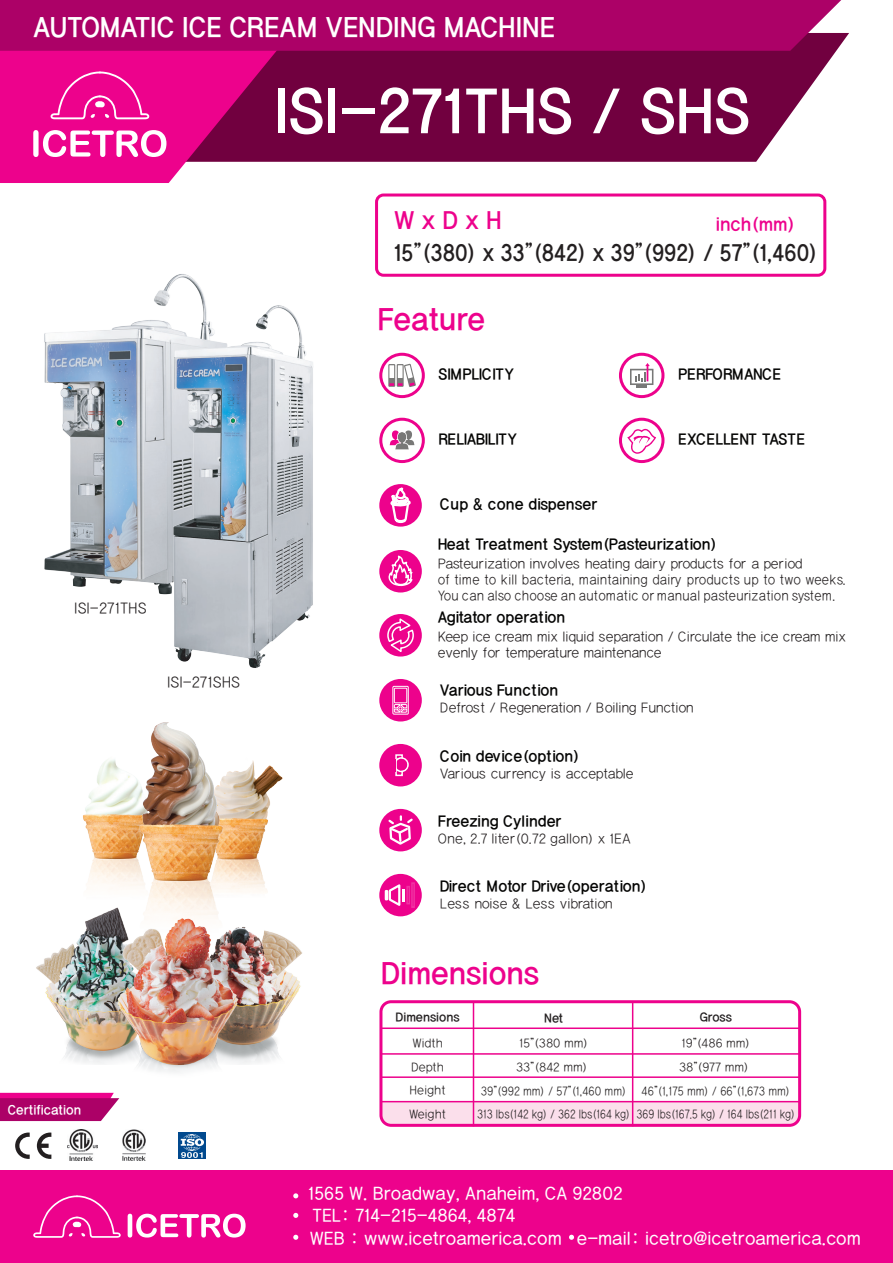
<style>
.page{position:relative;width:893px;height:1263px;background:#fff}
.page>*{position:absolute;margin:0;border:0;box-sizing:border-box;transform-origin:0 0}
.t1{font:60px "Yoon Pro Dotum 140";color:#fff}
.t2{font:29.85px "Yoon Pro Dotum 140";color:#ed028c}
.t3{font:27px "Yoon Pro Dotum 140";color:#fff}
.t4{font:24px "Yoon Pro Dotum 140";color:#ed028c}
.t5{font:22.5px "Yoon Pro Dotum 140";color:#231f20;scale:.91 1}
.t6{font:18px "Yoon Pro Dotum 140";color:#ed028c}
.t7{font:17.4px/22.4px "Yoon Pro Dotum 130";color:#fff}
.t8{font:15px "Yoon Pro Dotum 140";color:#050504}
.t9{font:15px "Yoon Pro Dotum 120";color:#231f20}
.t10{font:15px "Yoon Pro Dotum 140";letter-spacing:-.03em;color:#050504}
.t11{font:15px "Yoon Pro Dotum 140";letter-spacing:-.04em;color:#050504}
.t12{font:15px "Yoon Pro Dotum 140";letter-spacing:-.02em;color:#050504}
.t13{font:13.5px/16.2px "Yoon Pro Dotum 120";letter-spacing:-.01em;color:#231f20}
.t14{font:13.5px/16.2px "Yoon Pro Dotum 120";letter-spacing:-.035em;color:#231f20}
.t15{font:12.75px "Yoon Pro Dotum 140";color:#fff}
.t16{font:12px/23.9px "Yoon Pro Dotum 120";color:#231f20;text-align:center}
.t17{font:12px "Yoon Pro Dotum 140";color:#231f20}
</style>
<div class="page">
<img style="left:44px;top:274px;width:160px;height:313px">
<img style="left:121px;top:298px;width:259px;height:370px">
<div style="left:0;top:1170px;width:893px;height:93px;background:#ed028c"></div>
<svg style="left:310px;top:51px;width:526px;height:111px;background:#7b134d"></svg>
<svg style="left:0;top:51px;width:310px;height:132px;background:#cd1781"></svg>
<svg style="left:51px;top:72px;width:98px;height:47px;background:#ef219a"></svg>
<svg style="left:33px;top:130px;width:133px;height:27px"></svg>
<svg style="left:33px;top:1195px;width:88px;height:43px"></svg>
<svg style="left:128px;top:1214px;width:118px;height:23px"></svg>
<div style="left:375px;top:194px;width:451px;height:83px;border:3px solid #ed028c;border-radius:7px"></div>
<div style="left:0;top:0;width:849px;height:51px;background:#ac0167"></div>
<div style="left:383px;top:1102px;width:414px;height:21px;background:#fbdfeb"></div>
<div style="left:379px;top:1000px;width:422px;height:127px;border:3px solid #ed028c;border-radius:10px"></div>
<hr style="left:381px;top:1027px;width:419px;height:2px;background:#ed028c">
<hr style="left:381px;top:1053px;width:419px;height:2px;background:#ed028c">
<hr style="left:381px;top:1076px;width:419px;height:2px;background:#ed028c">
<hr style="left:381px;top:1101px;width:419px;height:1px;background:#ed028c">
<hr style="left:473px;top:1002px;width:1px;height:124px;background:#ed028c">
<hr style="left:632px;top:1002px;width:1px;height:124px;background:#ed028c">
<svg style="left:0;top:1093px;width:119px;height:28px;background:#bd1378"></svg>
<svg style="left:15px;top:1132px;width:15px;height:27px"></svg>
<svg style="left:37px;top:1132px;width:14px;height:27px"></svg>
<img style="left:68px;top:1130px;width:29px;height:31px">
<img style="left:123px;top:1130px;width:22px;height:31px">
<div style="left:178px;top:1133px;width:28px;height:26px;background:#01498e"></div>
<svg style="left:181px;top:1134px;width:23px;height:24px"></svg>
<div style="left:379px;top:550px;width:43px;height:42px;background:#ed028c;border-radius:50%"></div>
<svg style="left:387px;top:553px;width:29px;height:35px"></svg>
<div style="left:379px;top:614px;width:43px;height:42px;background:#ed028c;border-radius:50%"></div>
<svg style="left:386px;top:616px;width:29px;height:38px"></svg>
<img style="left:83px;top:722px;width:200px;height:182px">
<img style="left:175px;top:904px;width:127px;height:159px">
<img style="left:36px;top:904px;width:139px;height:160px">
<img style="left:102px;top:912px;width:153px;height:161px">
<div style="left:379px;top:484px;width:43px;height:43px;background:#ed028c;border-radius:50%"></div>
<svg style="left:389px;top:484px;width:22px;height:43px"></svg>
<div style="left:379px;top:679px;width:43px;height:42px;background:#ed028c;border-radius:50%"></div>
<svg style="left:392px;top:686px;width:17px;height:29px"></svg>
<div style="left:379px;top:744px;width:43px;height:42px;background:#ed028c;border-radius:50%"></div>
<div style="left:395px;top:754px;width:8px;height:22px;border:2px solid #fff"></div>
<svg style="left:395px;top:757px;width:14px;height:15px"></svg>
<div style="left:379px;top:809px;width:43px;height:42px;background:#ed028c;border-radius:50%"></div>
<svg style="left:386px;top:816px;width:27px;height:30px"></svg>
<svg style="left:379px;top:874px;width:43px;height:42px"></svg>
<svg style="left:384px;top:884px;width:20px;height:22px"></svg>
<svg style="left:619px;top:353px;width:45px;height:45px"></svg>
<svg style="left:379px;top:353px;width:46px;height:45px"></svg>
<svg style="left:379px;top:418px;width:46px;height:45px"></svg>
<svg style="left:619px;top:418px;width:45px;height:45px"></svg>
<svg style="left:293px;top:1213px;width:5px;height:5px"></svg>
<svg style="left:293px;top:1235px;width:5px;height:5px"></svg>
<svg style="left:569px;top:1235px;width:5px;height:5px"></svg>
<svg style="left:293px;top:1193px;width:5px;height:5px"></svg>
<h3 class="t3" style="left:33px;top:12px;width:523px">AUTOMATIC ICE CREAM VENDING MACHINE</h3>
<h1 class="t1" style="left:274px;top:78px;width:477px">ISI-271THS / SHS</h1>
<h3 class="t4" style="left:394px;top:207px;width:109px">W x D x H</h3>
<h3 class="t6" style="left:716px;top:214px;width:81px">inch(mm)</h3>
<h3 class="t5" style="left:394px;top:240px;width:467px">15”(380) x 33”(842) x 39”(992) / 57”(1,460)</h3>
<h2 class="t2" style="left:378px;top:302px;width:109px">Feature</h2>
<p class="t12" style="left:438px;top:366px;width:77px">SIMPLICITY</p>
<p class="t10" style="left:678px;top:366px;width:104px">PERFORMANCE</p>
<p class="t11" style="left:438px;top:431px;width:80px">RELIABILITY</p>
<p class="t8" style="left:678px;top:431px;width:128px">EXCELLENT TASTE</p>
<p class="t9" style="left:74px;top:600px;width:74px">ISI-271THS</p>
<p class="t9" style="left:167px;top:674px;width:75px">ISI-271SHS</p>
<p class="t15" style="left:8px;top:1102px;width:75px">Certification</p>
<p class="t8" style="left:440px;top:496px;width:159px">Cup &amp; cone dispenser</p>
<p class="t8" style="left:438px;top:535px;width:281px">Heat Treatment System(Pasteurization)</p>
<p class="t13" style="left:438px;top:556px;width:409px">Pasteurization involves heating dairy products for a period<br>of time to kill bacteria, maintaining dairy products up to two weeks.<br>You can also choose an automatic or manual pasteurization system.</p>
<p class="t8" style="left:438px;top:609px;width:129px">Agitator operation</p>
<p class="t14" style="left:438px;top:629px;width:410px">Keep ice cream mix liquid separation / Circulate the ice cream mix evenly for temperature maintenance</p>
<p class="t8" style="left:440px;top:681px;width:120px">Various Function</p>
<p class="t14" style="left:440px;top:700px;width:256px">Defrost / Regeneration / Boiling Function</p>
<p class="t8" style="left:440px;top:747px;width:141px">Coin device(option)</p>
<p class="t14" style="left:440px;top:766px;width:196px">Various currency is acceptable</p>
<p class="t8" style="left:438px;top:812px;width:125px">Freezing Cylinder</p>
<p class="t13" style="left:438px;top:831px;width:194px">One, 2.7 liter(0.72 gallon) x 1EA</p>
<p class="t8" style="left:440px;top:877px;width:209px">Direct Motor Drive(operation)</p>
<p class="t13" style="left:440px;top:896px;width:175px">Less noise &amp; Less vibration</p>
<h2 class="t2" style="left:381px;top:957px;width:160px">Dimensions</h2>
<p class="t17" style="left:396px;top:1010px;width:65px">Dimensions</p>
<p class="t17" style="left:544px;top:1011px;width:20px">Net</p>
<p class="t17" style="left:700px;top:1010px;width:34px">Gross</p>
<p class="t16" style="left:409px;top:1031px;width:38px;text-align:left">Width<br>Depth<br>Height<br>Weight</p>
<p class="t16" style="left:477px;top:1031px;width:155px">15”(380 mm)<br>33”(842 mm)<br>39”(992 mm) / 57”(1,460 mm)<br>313 lbs(142 kg) / 362 lbs(164 kg)</p>
<p class="t16" style="left:636px;top:1031px;width:160px">19”(486 mm)<br>38”(977 mm)<br>46”(1,175 mm) / 66”(1,673 mm)<br>369 lbs(167.5 kg) / 164 lbs(211 kg)</p>
<p class="t7" style="left:308px;top:1183px;width:554px">1565 W. Broadway, Anaheim, CA 92802<br>TEL: 714-215-4864, 4874<br>WEB : www.icetroamerica.com e-mail: icetro@icetroamerica.com</p>
</div>
